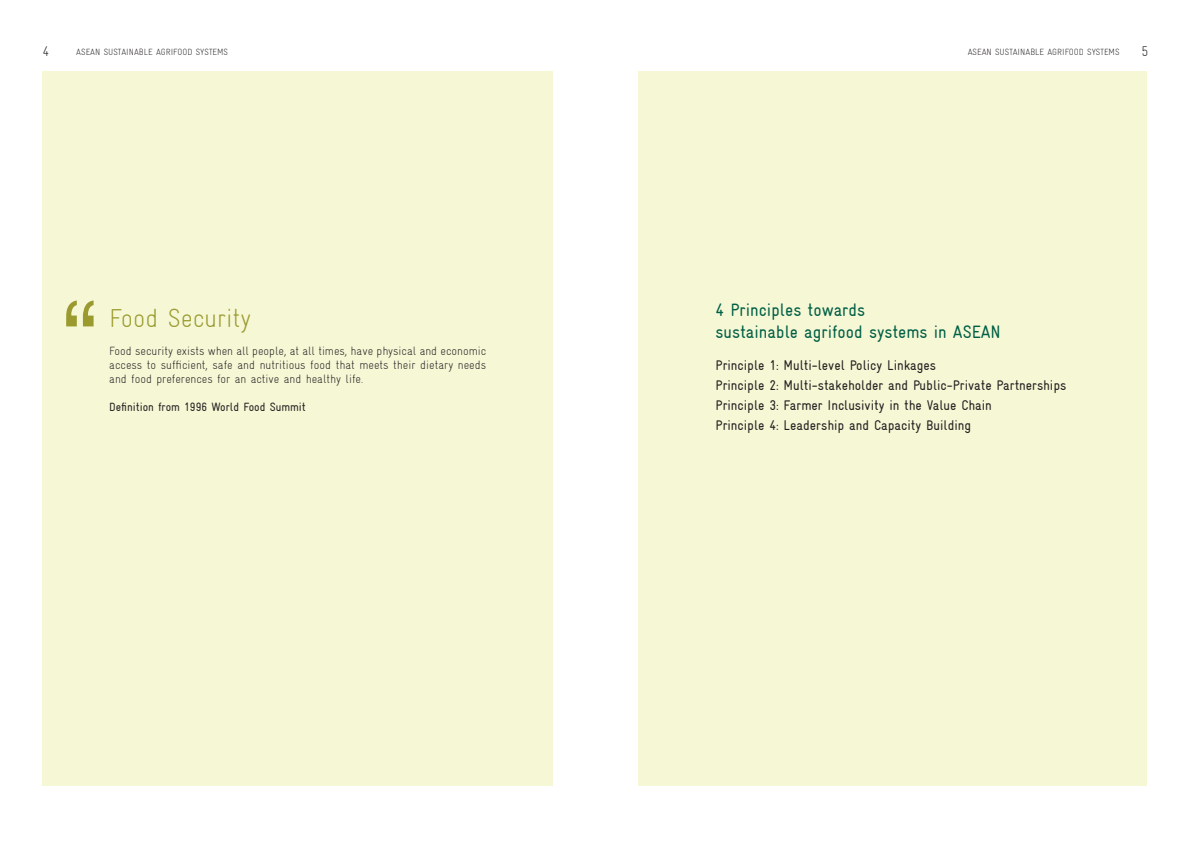
<style>
.page{position:relative;width:1191px;height:842px;background:#fff}
.page>*{position:absolute;margin:0;border:0;box-sizing:border-box;transform-origin:0 0}
.t1{font:300 condensed 26px "Gravur";color:#9a9a2e}
.t2{font:condensed 18px "Gravur";color:#005f45}
.t3{font:condensed 14px "Gravur";color:#231f20}
.t4{font:300 condensed 14px "Gravur";color:#231f20}
.t5{font:300 condensed 12px/14px "Gravur";color:#231f20;text-align:justify}
.t6{font:condensed 12px "Gravur";color:#231f20}
.t7{font:300 condensed 9px "Gravur";color:#231f20}
</style>
<div class="page">
<div style="left:43px;top:71px;width:510px;height:714px;background:#f5f7d5"></div>
<div style="left:638px;top:71px;width:509px;height:714px;background:#f5f7d5"></div>
<svg style="left:66px;top:300px;width:28px;height:26px"></svg>
<p class="t4" style="left:43px;top:43px;width:8px">4</p>
<p class="t7" style="left:76px;top:47px;width:153px">ASEAN SUSTAINABLE AGRIFOOD SYSTEMS</p>
<p class="t7" style="left:967px;top:47px;width:153px">ASEAN SUSTAINABLE AGRIFOOD SYSTEMS</p>
<p class="t4" style="left:1141px;top:43px;width:9px">5</p>
<p class="t1" style="left:109px;top:304px;width:143px">Food Security</p>
<p class="t5" style="left:109px;top:344px;width:378px">Food security exists when all people, at all times, have physical and economic access to sufficient, safe and nutritious food that meets their dietary needs and food preferences for an active and healthy life.</p>
<p class="t6" style="left:109px;top:400px;width:198px">Definition from 1996 World Food Summit</p>
<p class="t2" style="left:715px;top:299px;width:151px">4 Principles towards</p>
<p class="t2" style="left:715px;top:321px;width:287px">sustainable agrifood systems in ASEAN</p>
<p class="t3" style="left:715px;top:357px;width:222px">Principle 1: Multi-level Policy Linkages</p>
<p class="t3" style="left:715px;top:377px;width:352px">Principle 2: Multi-stakeholder and Public-Private Partnerships</p>
<p class="t3" style="left:715px;top:397px;width:278px">Principle 3: Farmer Inclusivity in the Value Chain</p>
<p class="t3" style="left:715px;top:417px;width:257px">Principle 4: Leadership and Capacity Building</p>
</div>
